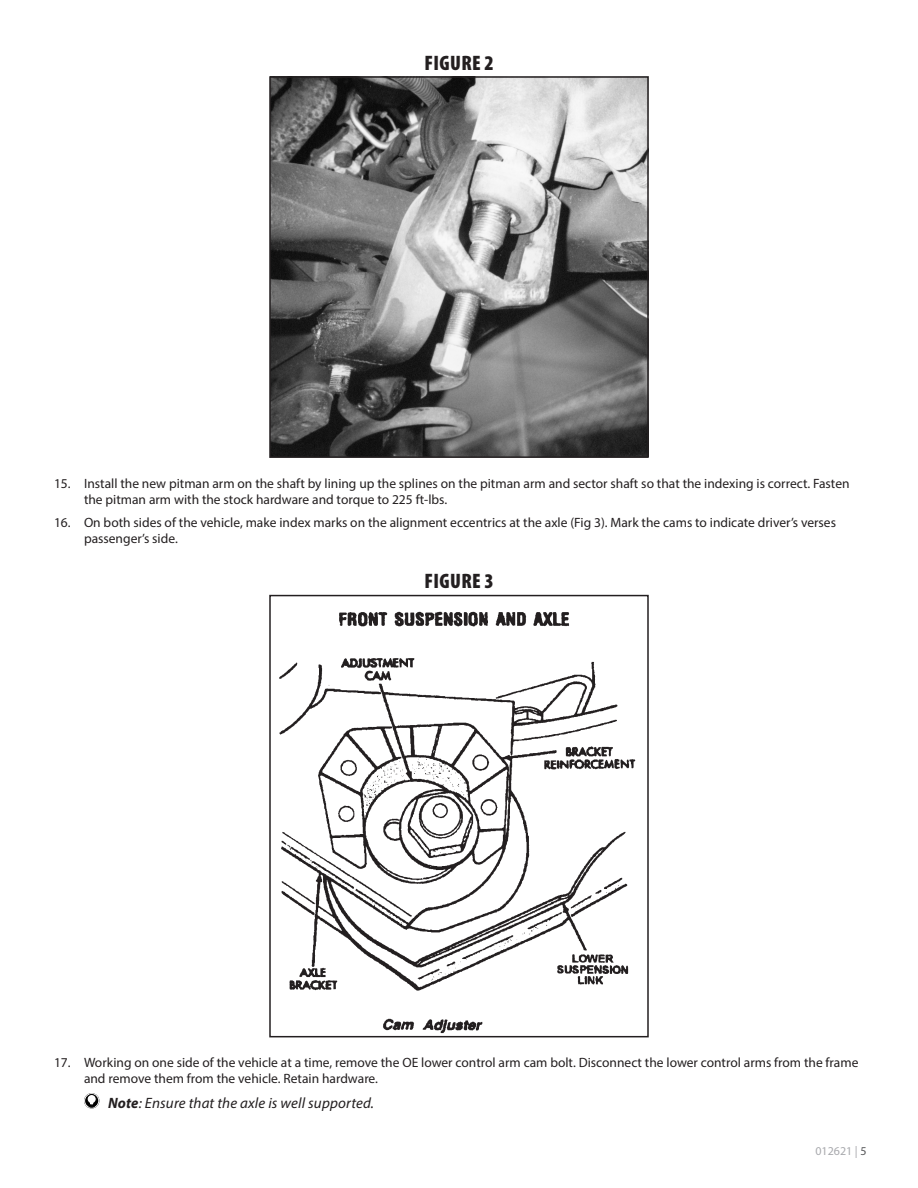
<style>
.page{position:relative;width:918px;height:1188px;background:#fff}
.page>*{position:absolute;margin:0;border:0;box-sizing:border-box;transform-origin:0 0}
.Photo-Caption{font:900 condensed 21px "Myriad Pro";letter-spacing:.02em;color:#231f20}
.Special__-_Note{font:italic 15px "Myriad Pro";letter-spacing:.01em;color:#231f20}
.t1{font:13.5px/16.2px "Myriad Pro";color:#231f20}
.t2{font:12px "Myriad Pro";color:#a8a9ad}
.s1{font-weight:700}
.s2{color:#57585a}
</style>
<div class="page">
<img style="left:272px;top:79px;width:374px;height:376px">
<div style="left:269px;top:76px;width:380px;height:382px;border:2px solid #231f20"></div>
<img style="left:279px;top:611px;width:357px;height:423px">
<div style="left:269px;top:595px;width:380px;height:442px;border:2px solid #231f20"></div>
<svg style="left:84px;top:1093px;width:15px;height:15px"></svg>
<div style="left:84px;top:1094px;width:15px;height:14px;border:1px solid #fff;border-radius:50%"></div>
<svg style="left:87px;top:1094px;width:10px;height:13px"></svg>
<p class="Photo-Caption" style="left:424px;top:49px;width:71px">FIGURE 2</p>
<p class="t1" style="left:84px;top:475px;width:767px;text-indent:-30px">15. Install the new pitman arm on the shaft by lining up the splines on the pitman arm and sector shaft so that the indexing is correct. Fasten the pitman arm with the stock hardware and torque to 225 ft-lbs.</p>
<p class="t1" style="left:84px;top:514px;width:754px;text-indent:-30px">16. On both sides of the vehicle, make index marks on the alignment eccentrics at the axle (Fig 3). Mark the cams to indicate driver’s verses passenger’s side.</p>
<p class="Photo-Caption" style="left:424px;top:568px;width:71px">FIGURE 3</p>
<p class="t1" style="left:84px;top:1054px;width:776px;text-indent:-30px">17. Working on one side of the vehicle at a time, remove the OE lower control arm cam bolt. Disconnect the lower control arms from the frame and remove them from the vehicle. Retain hardware.</p>
<p class="Special__-_Note" style="left:108px;top:1094px;width:268px"><span class="s1">Note</span>: Ensure that the axle is well supported.</p>
<p class="t2" style="left:815px;top:1143px;width:53px">012621 | <span class="s2">5</span></p>
</div>
